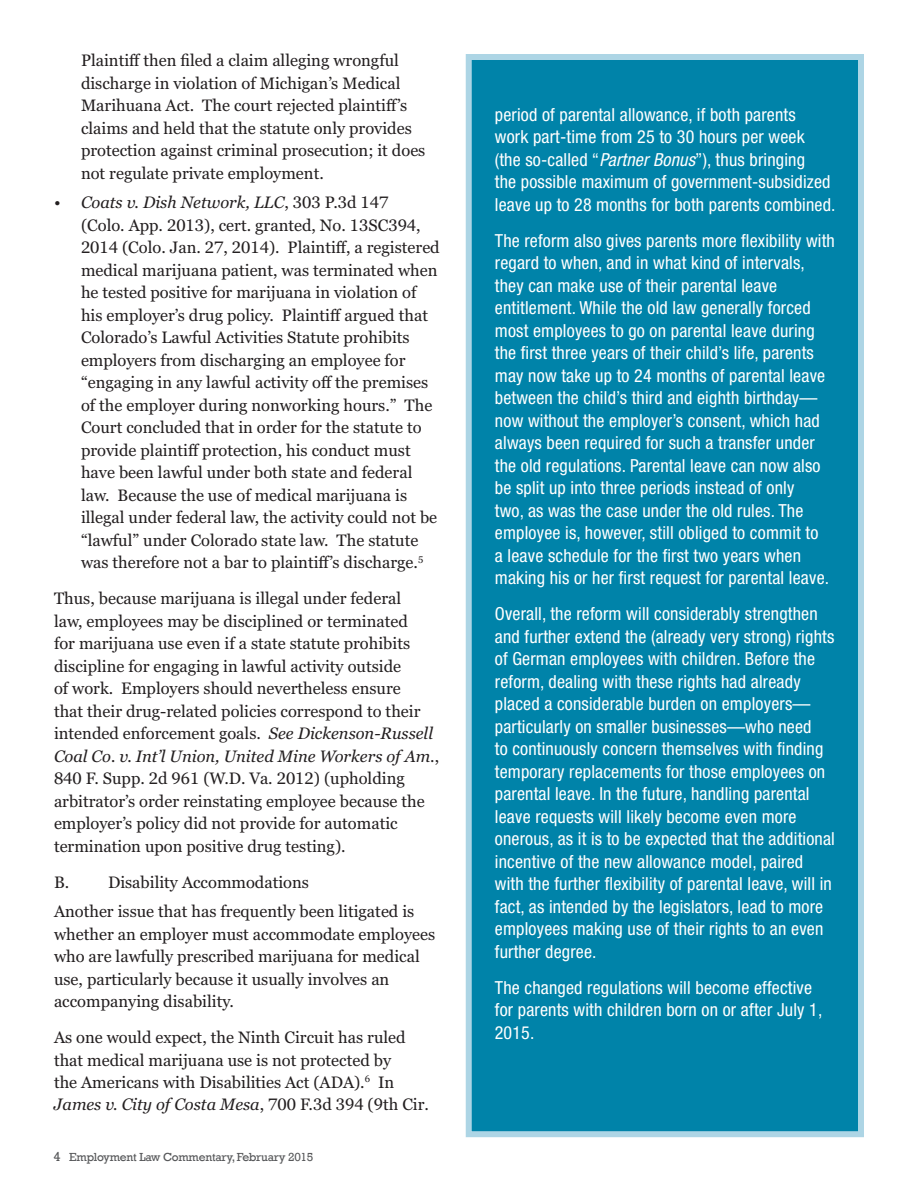
<style>
.page{position:relative;width:918px;height:1188px;background:#fff}
.page>*{position:absolute;margin:0;border:0;box-sizing:border-box;transform-origin:0 0}
.t1{font:condensed 18px/22.5px "Helvetica Neue LT Std";letter-spacing:.01em;color:#fff}
.t2{font:16.5px/22.5px "Georgia Pro";color:#231f20}
.t3{font:12px "Rockwell";letter-spacing:-.02em;color:#57585a}
.s1{font-style:italic}
.s2{font-size:13.5px}
</style>
<div class="page">
<div style="left:466px;top:54px;width:398px;height:1083px;background:#0083a9;border:6px solid #add5e5"></div>
<p class="t2" style="left:81px;top:50px;width:346px">Plaintiff then filed a claim alleging wrongful discharge in violation of Michigan’s Medical Marihuana Act. The court rejected plaintiff’s claims and held that the statute only provides protection against criminal prosecution; it does not regulate private employment.</p>
<p class="t2" style="left:81px;top:192px;width:360px;text-indent:-27px"><span class="s1">• Coats v. Dish Network, LLC</span>, 303 P.3d 147<br>(Colo. App. 2013), cert. granted, No. 13SC394, 2014 (Colo. Jan. 27, 2014). Plaintiff, a registered medical marijuana patient, was terminated when he tested positive for marijuana in violation of his employer’s drug policy. Plaintiff argued that Colorado’s Lawful Activities Statute prohibits employers from discharging an employee for “engaging in any lawful activity off the premises of the employer during nonworking hours.” The Court concluded that in order for the statute to provide plaintiff protection, his conduct must have been lawful under both state and federal law. Because the use of medical marijuana is illegal under federal law, the activity could not be “lawful” under Colorado state law. The statute was therefore not a bar to plaintiff’s discharge.<sup>5</sup></p>
<p class="t2" style="left:54px;top:588px;width:387px">Thus, because marijuana is illegal under federal<br>law, employees may be disciplined or terminated<br>for marijuana use even if a state statute prohibits discipline for engaging in lawful activity outside<br>of work. Employers should nevertheless ensure<br>that their drug-related policies correspond to their intended enforcement goals. <span class="s1">See Dickenson-Russell Coal Co. v. Int’l Union, United Mine Workers of Am</span>., 840 F. Supp. 2d 961 (W.D. Va. 2012) (upholding arbitrator’s order reinstating employee because the employer’s policy did not provide for automatic termination upon positive drug testing).</p>
<p class="t2" style="left:54px;top:868px;width:362px;line-height:29.2px">B. Disability Accommodations<br>Another issue that has frequently been litigated is</p>
<p class="t2" style="left:54px;top:923px;width:383px">whether an employer must accommodate employees who are lawfully prescribed marijuana for medical use, particularly because it usually involves an accompanying disability.</p>
<p class="t2" style="left:54px;top:1027px;width:377px">As one would expect, the Ninth Circuit has ruled that medical marijuana use is not protected by<br>the Americans with Disabilities Act (ADA).<sup>6</sup> In <span class="s1">James v. City of Costa Mesa</span>, 700 F.3d 394 (9th Cir.</p>
<p class="t3" style="left:53px;top:1150px;width:261px"><span class="s2">4</span> Employment Law Commentary, February 2015</p>
<p class="t1" style="left:495px;top:103px;width:342px">period of parental allowance, if both parents<br>work part-time from 25 to 30 hours per week<br>(the so-called “<span class="s1">Partner Bonus</span>”), thus bringing<br>the possible maximum of government-subsidized leave up to 28 months for both parents combined.</p>
<p class="t1" style="left:495px;top:229px;width:342px">The reform also gives parents more flexibility with regard to when, and in what kind of intervals, they can make use of their parental leave entitlement. While the old law generally forced most employees to go on parental leave during the first three years of their child’s life, parents may now take up to 24 months of parental leave between the child’s third and eighth birthday— now without the employer’s consent, which had always been required for such a transfer under the old regulations. Parental leave can now also be split up into three periods instead of only<br>two, as was the case under the old rules. The employee is, however, still obliged to commit to<br>a leave schedule for the first two years when making his or her first request for parental leave.</p>
<p class="t1" style="left:495px;top:602px;width:342px">Overall, the reform will considerably strengthen and further extend the (already very strong) rights of German employees with children. Before the reform, dealing with these rights had already placed a considerable burden on employers— particularly on smaller businesses—who need<br>to continuously concern themselves with finding temporary replacements for those employees on parental leave. In the future, handling parental leave requests will likely become even more onerous, as it is to be expected that the additional incentive of the new allowance model, paired with the further flexibility of parental leave, will in fact, as intended by the legislators, lead to more employees making use of their rights to an even further degree.</p>
<p class="t1" style="left:495px;top:976px;width:329px">The changed regulations will become effective for parents with children born on or after July 1,<br>2015.</p>
</div>
